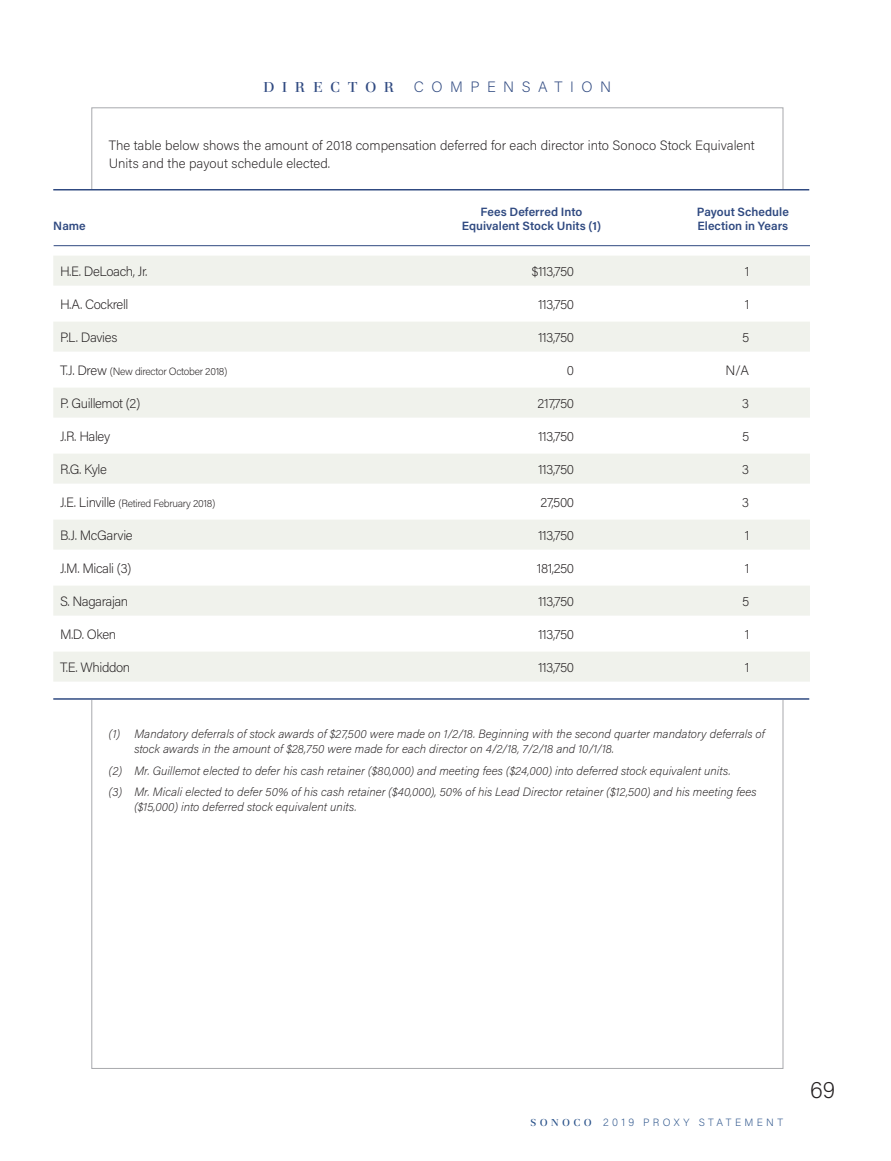
<style>
.page{position:relative;width:891px;height:1161px;background:#fff}
.page>*{position:absolute;margin:0;border:0;box-sizing:border-box;transform-origin:0 0}
.t1{font:200 24px "Acumin Pro";color:#231f20}
.t2{font:200 15px "Acumin Pro";letter-spacing:.505em;color:#304a81}
.t3{font:500 15px "Basilia";letter-spacing:.52em;color:#304a81}
.Body_Copy{font:200 13.5px/18px "Acumin Pro";letter-spacing:-.005em;color:#231f20}
.Body_Copy-2{font:200 13.5px "Acumin Pro";letter-spacing:-.03em;color:#231f20}
.Body_Copy-3{font:200 13.5px "Acumin Pro";letter-spacing:-.025em;color:#231f20}
.Body_Copy-4{font:200 13.5px "Acumin Pro";letter-spacing:-.035em;color:#231f20}
.t4{font:italic 200 12px/15px "Acumin Pro";color:#231f20}
.Chart_Headers{font:600 12px/13.5px "Acumin Pro";color:#304a81;text-align:center}
.Body_Copy-5{font:200 10.5px "Acumin Pro";letter-spacing:-.03em;color:#231f20}
.t5{font:200 10.5px "Acumin Pro";letter-spacing:.315em;color:#2c548b}
.s1{font-size:13.5px}
.s2{font-family:"Basilia";font-weight:500}
</style>
<div class="page">
<hr style="left:53px;top:698px;width:756px;height:2px;background:#304a81">
<hr style="left:53px;top:189px;width:756px;height:1px;background:#304a81">
<div style="left:53px;top:256px;width:757px;height:30px;background:#f0f2ec"></div>
<div style="left:53px;top:322px;width:757px;height:30px;background:#f0f2ec"></div>
<div style="left:53px;top:388px;width:757px;height:30px;background:#f0f2ec"></div>
<div style="left:53px;top:454px;width:757px;height:30px;background:#f0f2ec"></div>
<div style="left:53px;top:520px;width:757px;height:30px;background:#f0f2ec"></div>
<div style="left:53px;top:586px;width:757px;height:30px;background:#f0f2ec"></div>
<div style="left:53px;top:652px;width:757px;height:30px;background:#f0f2ec"></div>
<hr style="left:54px;top:245px;width:756px;height:1px;background:#304a81">
<p class="t3" style="left:264px;top:78px;width:132px">DIRECTOR</p>
<p class="t2" style="left:414px;top:76px;width:199px">COMPENSATION</p>
<p class="Body_Copy" style="left:109px;top:136px;width:647px">The table below shows the amount of 2018 compensation deferred for each director into Sonoco Stock Equivalent<br>Units and the payout schedule elected.</p>
<p class="Chart_Headers" style="left:462px;top:205px;width:141px">Fees Deferred Into<br>Equivalent Stock Units (1)</p>
<p class="Chart_Headers" style="left:697px;top:205px;width:94px">Payout Schedule</p>
<p class="Chart_Headers" style="left:53px;top:218px;width:34px">Name</p>
<p class="Chart_Headers" style="left:697px;top:218px;width:92px">Election in Years</p>
<p class="Body_Copy-2" style="left:60px;top:262px;width:89px">H.E. DeLoach, Jr.</p>
<p class="Body_Copy" style="left:532px;top:262px;width:44px">$113,750</p>
<p class="Body_Copy" style="left:745px;top:262px;width:6px">1</p>
<p class="Body_Copy-2" style="left:60px;top:295px;width:70px">H.A. Cockrell</p>
<p class="Body_Copy" style="left:538px;top:295px;width:38px">113,750</p>
<p class="Body_Copy" style="left:745px;top:295px;width:6px">1</p>
<p class="Body_Copy" style="left:60px;top:328px;width:59px">P.L. Davies</p>
<p class="Body_Copy" style="left:538px;top:328px;width:38px">113,750</p>
<p class="Body_Copy" style="left:742px;top:328px;width:9px">5</p>
<p class="Body_Copy-5" style="left:60px;top:364px;width:169px"><span class="s1">T.J. Drew</span> (New director October 2018)</p>
<p class="Body_Copy" style="left:567px;top:361px;width:9px">0</p>
<p class="Body_Copy" style="left:726px;top:361px;width:25px">N/A</p>
<p class="Body_Copy-2" style="left:60px;top:394px;width:82px">P. Guillemot (2)</p>
<p class="Body_Copy" style="left:538px;top:394px;width:38px">217,750</p>
<p class="Body_Copy" style="left:742px;top:394px;width:9px">3</p>
<p class="Body_Copy" style="left:60px;top:427px;width:52px">J.R. Haley</p>
<p class="Body_Copy" style="left:538px;top:427px;width:38px">113,750</p>
<p class="Body_Copy" style="left:742px;top:427px;width:9px">5</p>
<p class="Body_Copy" style="left:60px;top:460px;width:48px">R.G. Kyle</p>
<p class="Body_Copy" style="left:538px;top:460px;width:38px">113,750</p>
<p class="Body_Copy" style="left:742px;top:460px;width:9px">3</p>
<p class="Body_Copy-5" style="left:60px;top:496px;width:157px"><span class="s1">J.E. Linville</span> (Retired February 2018)</p>
<p class="Body_Copy" style="left:540px;top:493px;width:35px">27,500</p>
<p class="Body_Copy" style="left:742px;top:493px;width:9px">3</p>
<p class="Body_Copy-3" style="left:60px;top:526px;width:74px">B.J. McGarvie</p>
<p class="Body_Copy" style="left:538px;top:526px;width:38px">113,750</p>
<p class="Body_Copy" style="left:745px;top:526px;width:6px">1</p>
<p class="Body_Copy" style="left:60px;top:559px;width:73px">J.M. Micali (3)</p>
<p class="Body_Copy" style="left:537px;top:559px;width:39px">181,250</p>
<p class="Body_Copy" style="left:745px;top:559px;width:6px">1</p>
<p class="Body_Copy-4" style="left:60px;top:592px;width:70px">S. Nagarajan</p>
<p class="Body_Copy" style="left:538px;top:592px;width:38px">113,750</p>
<p class="Body_Copy" style="left:742px;top:592px;width:9px">5</p>
<p class="Body_Copy" style="left:60px;top:625px;width:58px">M.D. Oken</p>
<p class="Body_Copy" style="left:538px;top:625px;width:38px">113,750</p>
<p class="Body_Copy" style="left:745px;top:625px;width:6px">1</p>
<p class="Body_Copy-2" style="left:60px;top:658px;width:72px">T.E. Whiddon</p>
<p class="Body_Copy" style="left:538px;top:658px;width:38px">113,750</p>
<p class="Body_Copy" style="left:745px;top:658px;width:6px">1</p>
<p class="t4" style="left:134px;top:726px;width:632px;text-indent:-26px">(1) Mandatory deferrals of stock awards of $27,500 were made on 1/2/18. Beginning with the second quarter mandatory deferrals of stock awards in the amount of $28,750 were made for each director on 4/2/18, 7/2/18 and 10/1/18.</p>
<p class="t4" style="left:109px;top:762px;width:623px">(2) Mr. Guillemot elected to defer his cash retainer ($80,000) and meeting fees ($24,000) into deferred stock equivalent units.</p>
<p class="t4" style="left:134px;top:784px;width:624px;text-indent:-26px">(3) Mr. Micali elected to defer 50% of his cash retainer ($40,000), 50% of his Lead Director retainer ($12,500) and his meeting fees ($15,000) into deferred stock equivalent units.</p>
<p class="t5" style="left:531px;top:1115px;width:254px"><span class="s2">SONOCO</span> 2019 PROXY STATEMENT</p>
<h1 class="t1" style="left:810px;top:1073px;width:27px">69</h1>
</div>
